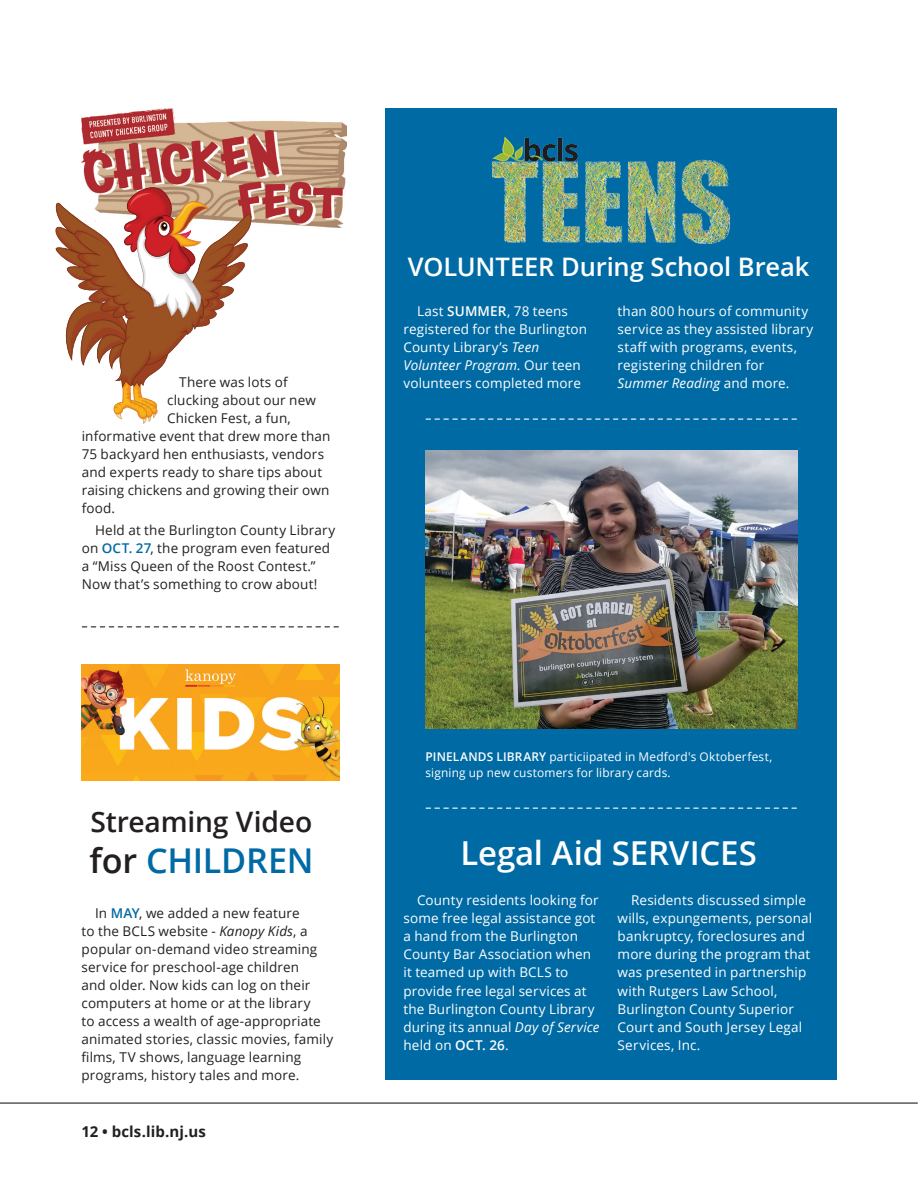
<style>
.page{position:relative;width:918px;height:1188px;background:#fff}
.page>*{position:absolute;margin:0;border:0;box-sizing:border-box;transform-origin:0 0}
.t1{font:600 34.2px "Open Sans";letter-spacing:-.01em;color:#006aa4}
.t2{font:600 33px "Open Sans";letter-spacing:-.005em;color:#fff}
.t3{font:600 28.2px "Open Sans";letter-spacing:-.005em;color:#231f20}
.t4{font:600 25.5px "Open Sans";letter-spacing:-.005em;color:#fff}
.t5{font:700 15px "Open Sans";letter-spacing:.005em;color:#231f20}
.t6{font:13.5px/18.1px "Open Sans";letter-spacing:.01em;color:#fff}
.t7{font:13.5px/18px "Open Sans";letter-spacing:.01em;color:#231f20}
.t8{font:12px/16.5px "Open Sans";letter-spacing:.015em;color:#fff}
.s1{font-weight:600;color:#006aa4}
.s2{color:#231f20}
.s3{font-style:italic}
.s4{font-weight:600}
</style>
<div class="page">
<div style="left:386px;top:108px;width:451px;height:972px;background:#006aa4"></div>
<hr style="left:0;top:1102px;width:917px;height:2px;background:#231f20">
<img style="left:491px;top:137px;width:240px;height:107px">
<img style="left:81px;top:664px;width:258px;height:116px">
<svg style="left:82px;top:626px;width:256px;height:1px"></svg>
<img style="left:82px;top:108px;width:264px;height:120px">
<svg style="left:55px;top:179px;width:198px;height:245px"></svg>
<img style="left:425px;top:450px;width:372px;height:279px">
<svg style="left:426px;top:419px;width:370px;height:1px"></svg>
<svg style="left:426px;top:808px;width:370px;height:1px"></svg>
<p class="t7" style="left:179px;top:373px;width:110px">There was lots of</p>
<p class="t7" style="left:167px;top:391px;width:150px">clucking about our new</p>
<p class="t7" style="left:167px;top:409px;width:125px">Chicken Fest, a fun,</p>
<p class="t7" style="left:82px;top:427px;width:250px">informative event that drew more than</p>
<p class="t7" style="left:82px;top:445px;width:244px">75 backyard hen enthusiasts, vendors</p>
<p class="t7" style="left:82px;top:463px;width:242px">and experts ready to share tips about</p>
<p class="t7" style="left:82px;top:481px;width:249px">raising chickens and growing their own</p>
<p class="t7" style="left:82px;top:499px;width:35px">food.</p>
<p class="t7" style="left:82px;top:521px;width:255px;text-indent:14px">Held at the Burlington County Library on <span class="s1">OCT. 27</span>, the program even featured a “Miss Queen of the Roost Contest.” Now that’s something to crow about!</p>
<h3 class="t3" style="left:91px;top:802px;width:223px">Streaming Video</h3>
<h1 class="t1" style="left:90px;top:837px;width:226px"><span class="s2">for</span> CHILDREN</h1>
<p class="t7" style="left:82px;top:904px;width:253px;text-indent:14px">In <span class="s1">MAY</span>, we added a new feature<br>to the BCLS website - <span class="s3">Kanopy Kids</span>, a popular on-demand video streaming service for preschool-age children<br>and older. Now kids can log on their computers at home or at the library<br>to access a wealth of age-appropriate animated stories, classic movies, family films, TV shows, language learning programs, history tales and more.</p>
<p class="t5" style="left:82px;top:1121px;width:126px">12 • bcls.lib.nj.us</p>
<h3 class="t4" style="left:408px;top:249px;width:403px">VOLUNTEER During School Break</h3>
<p class="t6" style="left:404px;top:301px;width:185px;text-indent:14px">Last <span class="s4">SUMMER</span>, 78 teens registered for the Burlington<br>County Library’s <span class="s3">Teen<br>Volunteer Program</span>. Our teen volunteers completed more</p>
<p class="t6" style="left:618px;top:301px;width:197px">than 800 hours of community service as they assisted library staff with programs, events, registering children for<br><span class="s3">Summer Reading</span> and more.</p>
<p class="t8" style="left:425px;top:748px;width:348px"><span class="s4">PINELANDS LIBRARY</span> particiipated in Medford's Oktoberfest, signing up new customers for library cards.</p>
<h2 class="t2" style="left:460px;top:830px;width:298px">Legal Aid SERVICES</h2>
<p class="t6" style="left:404px;top:891px;width:198px;text-indent:14px">County residents looking for some free legal assistance got a hand from the Burlington<br>County Bar Association when it teamed up with BCLS to provide free legal services at the Burlington County Library during its annual <span class="s3">Day of Service </span>held on <span class="s4">OCT. 26</span>.</p>
<p class="t6" style="left:618px;top:891px;width:196px;text-indent:14px">Residents discussed simple wills, expungements, personal bankruptcy, foreclosures and more during the program that was presented in partnership with Rutgers Law School,<br>Burlington County Superior<br>Court and South Jersey Legal<br>Services, Inc.</p>
</div>
